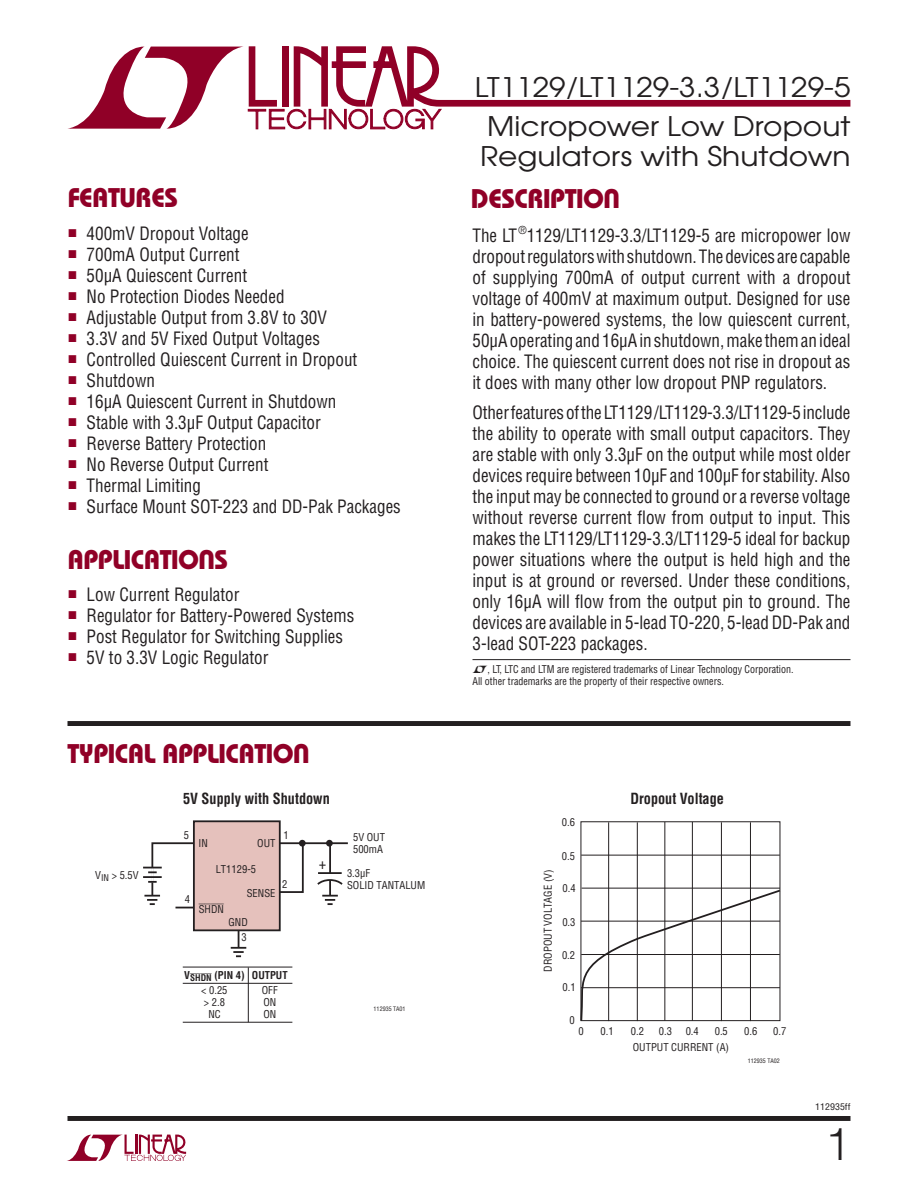
<style>
.page{position:relative;width:918px;height:1188px;background:#fff}
.page>*{position:absolute;margin:0;border:0;box-sizing:border-box;transform-origin:0 0}
.t1{font:300 45px "Helvetica";color:#231f20}
.t2{font:27px/30px "Avant Garde";color:#231f20;scale:1.1 1}
.t3{font:27px "Linear Bauhaus";letter-spacing:-.02em;color:#900027}
.t4{font:18px/21px "Linear Helv Cond";color:#231f20;text-align:justify;scale:.95 1}
.t5{font:15.15px "Linear Helv Cond";color:#231f20}
.t6{font:700 15px "Linear Helv Cond";color:#231f20;scale:.95 1}
.t7{font:10.65px/12.1px "Linear Helv Cond";color:#231f20}
.t8{font:700 10.65px/15.1px "Linear Helv Cond";color:#231f20;text-align:center}
.t9{font:10.65px "Linear Helv Cond Ovr";color:#231f20}
.t10{font:10.5px/12px "Linear Helv Cond";color:#231f20;scale:.95 1}
.t11{font:10.5px "Linear Helv Cond";color:#231f20}
.t12{font:9px "Linear Helv Cond";color:#231f20;scale:1.1 1}
.t13{font:6px "Linear Helv Cond";color:#231f20}
.s1{font-weight:400}
</style>
<div class="page">
<svg style="left:67px;top:1135px;width:119px;height:26px"></svg>
<div style="left:68px;top:1116px;width:782px;height:5px;background:#231f20"></div>
<svg style="left:68px;top:46px;width:782px;height:83px"></svg>
<div style="left:68px;top:721px;width:782px;height:5px;background:#231f20"></div>
<div style="left:194px;top:821px;width:86px;height:109px;background:#e5c1bc"></div>
<div style="left:193px;top:820px;width:88px;height:111px;border:2px solid #231f20"></div>
<svg style="left:231px;top:930px;width:15px;height:27px"></svg>
<div style="left:326px;top:840px;width:7px;height:7px;background:#2a2627;border-radius:50%"></div>
<svg style="left:143px;top:841px;width:205px;height:67px"></svg>
<hr style="left:183px;top:967px;width:109px;height:1px;background:#231f20">
<hr style="left:183px;top:983px;width:109px;height:1px;background:#231f20">
<hr style="left:183px;top:1022px;width:109px;height:1px;background:#231f20">
<hr style="left:248px;top:967px;width:1px;height:55px;background:#231f20">
<hr style="left:581px;top:855px;width:199px;height:1px;background:#231f20">
<hr style="left:582px;top:888px;width:198px;height:1px;background:#231f20">
<hr style="left:608px;top:822px;width:1px;height:199px;background:#231f20">
<hr style="left:637px;top:822px;width:1px;height:199px;background:#231f20">
<hr style="left:665px;top:822px;width:1px;height:199px;background:#231f20">
<hr style="left:692px;top:822px;width:1px;height:199px;background:#231f20">
<hr style="left:721px;top:822px;width:1px;height:199px;background:#231f20">
<hr style="left:750px;top:822px;width:1px;height:199px;background:#231f20">
<svg style="left:580px;top:889px;width:201px;height:133px"></svg>
<hr style="left:472px;top:659px;width:378px;height:1px;background:#231f20">
<h2 class="t3" style="left:68px;top:188px;width:112px">FEATURES</h2>
<p class="t4" style="left:69px;top:225px;width:191px"><sup>■</sup> 400mV Dropout Voltage</p>
<p class="t4" style="left:69px;top:246px;width:181px"><sup>■</sup> 700mA Output Current</p>
<p class="t4" style="left:69px;top:267px;width:189px"><sup>■</sup> 50μA Quiescent Current</p>
<p class="t4" style="left:69px;top:288px;width:229px"><sup>■</sup> No Protection Diodes Needed</p>
<p class="t4" style="left:69px;top:309px;width:273px"><sup>■</sup> Adjustable Output from 3.8V to 30V</p>
<p class="t4" style="left:69px;top:330px;width:266px"><sup>■</sup> 3.3V and 5V Fixed Output Voltages</p>
<p class="t4" style="left:69px;top:351px;width:305px"><sup>■</sup> Controlled Quiescent Current in Dropout</p>
<p class="t4" style="left:69px;top:372px;width:92px"><sup>■</sup> Shutdown</p>
<p class="t4" style="left:69px;top:393px;width:283px"><sup>■</sup> 16μA Quiescent Current in Shutdown</p>
<p class="t4" style="left:69px;top:414px;width:267px"><sup>■</sup> Stable with 3.3μF Output Capacitor</p>
<p class="t4" style="left:69px;top:435px;width:210px"><sup>■</sup> Reverse Battery Protection</p>
<p class="t4" style="left:69px;top:456px;width:212px"><sup>■</sup> No Reverse Output Current</p>
<p class="t4" style="left:69px;top:477px;width:141px"><sup>■</sup> Thermal Limiting</p>
<p class="t4" style="left:69px;top:498px;width:351px"><sup>■</sup> Surface Mount SOT-223 and DD-Pak Packages</p>
<h2 class="t3" style="left:68px;top:549px;width:162px">APPLICATIONS</h2>
<p class="t4" style="left:69px;top:586px;width:181px"><sup>■</sup> Low Current Regulator</p>
<p class="t4" style="left:69px;top:607px;width:302px"><sup>■</sup> Regulator for Battery-Powered Systems</p>
<p class="t4" style="left:69px;top:628px;width:290px"><sup>■</sup> Post Regulator for Switching Supplies</p>
<p class="t4" style="left:69px;top:649px;width:212px"><sup>■</sup> 5V to 3.3V Logic Regulator</p>
<h2 class="t3" style="left:68px;top:744px;width:244px">TYPICAL APPLICATION</h2>
<p class="t6" style="left:183px;top:793px;width:156px">5V Supply with Shutdown</p>
<p class="t7" style="left:199px;top:838px;width:11px">IN</p>
<p class="t7" style="left:257px;top:838px;width:20px">OUT</p>
<p class="t7" style="left:216px;top:864px;width:42px">LT1129-5</p>
<p class="t7" style="left:283px;top:831px;width:7px">1</p>
<p class="t7" style="left:184px;top:831px;width:7px">5</p>
<p class="t7" style="left:353px;top:833px;width:33px">5V OUT<br>500mA</p>
<p class="t5" style="left:319px;top:859px;width:9px">+</p>
<p class="t7" style="left:95px;top:871px;width:45px">V<sub>IN</sub> &gt; 5.5V</p>
<p class="t7" style="left:347px;top:868px;width:80px">3.3μF<br>SOLID TANTALUM</p>
<p class="t7" style="left:282px;top:880px;width:7px">2</p>
<p class="t7" style="left:247px;top:888px;width:30px">SENSE</p>
<p class="t7" style="left:185px;top:895px;width:7px">4</p>
<p class="t9" style="left:199px;top:902px;width:27px">SHDN</p>
<p class="t7" style="left:229px;top:917px;width:21px">GND</p>
<p class="t7" style="left:242px;top:933px;width:7px">3</p>
<p class="t8" style="left:184px;top:969px;width:62px">V<sub>SHDN</sub> (PIN 4) <span class="s1">&lt; 0.25</span></p>
<p class="t7" style="left:204px;top:998px;width:23px;text-align:center">&gt; 2.8<br>NC</p>
<p class="t8" style="left:252px;top:969px;width:37px">OUTPUT</p>
<p class="t7" style="left:262px;top:986px;width:17px">OFF<br>ON<br>ON</p>
<p class="t13" style="left:374px;top:1006px;width:33px">112935 TA01</p>
<h2 class="t2" style="left:475px;top:75px;width:343px">LT1129/LT1129-3.3/LT1129-5</h2>
<h2 class="t2" style="left:480px;top:114px;width:338px">Micropower Low Dropout<br>Regulators with Shutdown</h2>
<h2 class="t3" style="left:471px;top:188px;width:151px">DESCRIPTION</h2>
<p class="t4" style="left:472px;top:227px;width:399px">The LT<sup>®</sup>1129/LT1129-3.3/LT1129-5 are micropower low dropout regulators with shutdown. The devices are capable of supplying 700mA of output current with a dropout voltage of 400mV at maximum output. Designed for use in battery-powered systems, the low quiescent current, 50μA operating and 16μA in shutdown, make them an ideal choice. The quiescent current does not rise in dropout as it does with many other low dropout PNP regulators.</p>
<p class="t4" style="left:473px;top:404px;width:399px">Other features of the LT1129 /LT1129-3.3/LT1129-5 include the ability to operate with small output capacitors. They are stable with only 3.3μF on the output while most older devices require between 10μF and 100μF for stability. Also the input may be connected to ground or a reverse voltage without reverse current flow from output to input. This makes the LT1129/LT1129-3.3/LT1129-5 ideal for backup power situations where the output is held high and the input is at ground or reversed. Under these conditions, only 16μA will flow from the output pin to ground. The devices are available in 5-lead TO-220, 5-lead DD-Pak and 3-lead SOT-223 packages.</p>
<p class="t10" style="left:472px;top:664px;width:340px;text-indent:15px">, LT, LTC and LTM are registered trademarks of Linear Technology Corporation.<br>All other trademarks are the property of their respective owners.</p>
<p class="t11" style="left:562px;top:819px;width:15px">0.6</p>
<p class="t11" style="left:544px;top:972px;width:104px;rotate:-90deg">DROPOUT VOLTAGE (V)</p>
<p class="t11" style="left:562px;top:852px;width:15px">0.5</p>
<p class="t11" style="left:563px;top:885px;width:15px">0.4</p>
<p class="t11" style="left:562px;top:918px;width:15px">0.3</p>
<p class="t11" style="left:562px;top:952px;width:15px">0.2</p>
<p class="t11" style="left:562px;top:984px;width:15px">0.1</p>
<p class="t11" style="left:570px;top:1017px;width:7px">0</p>
<p class="t11" style="left:578px;top:1027px;width:7px">0</p>
<p class="t6" style="left:630px;top:793px;width:100px">Dropout Voltage</p>
<p class="t11" style="left:600px;top:1027px;width:15px">0.1</p>
<p class="t11" style="left:631px;top:1027px;width:15px">0.2</p>
<p class="t11" style="left:686px;top:1027px;width:15px">0.4</p>
<p class="t11" style="left:744px;top:1027px;width:15px">0.6</p>
<p class="t11" style="left:773px;top:1027px;width:15px">0.7</p>
<p class="t11" style="left:659px;top:1027px;width:15px">0.3</p>
<p class="t11" style="left:715px;top:1027px;width:15px">0.5</p>
<p class="t11" style="left:633px;top:1043px;width:98px">OUTPUT CURRENT (A)</p>
<p class="t13" style="left:748px;top:1059px;width:34px">112935 TA02</p>
<p class="t12" style="left:815px;top:1104px;width:33px">112935ff</p>
<h1 class="t1" style="left:825px;top:1128px;width:27px">1</h1>
</div>
